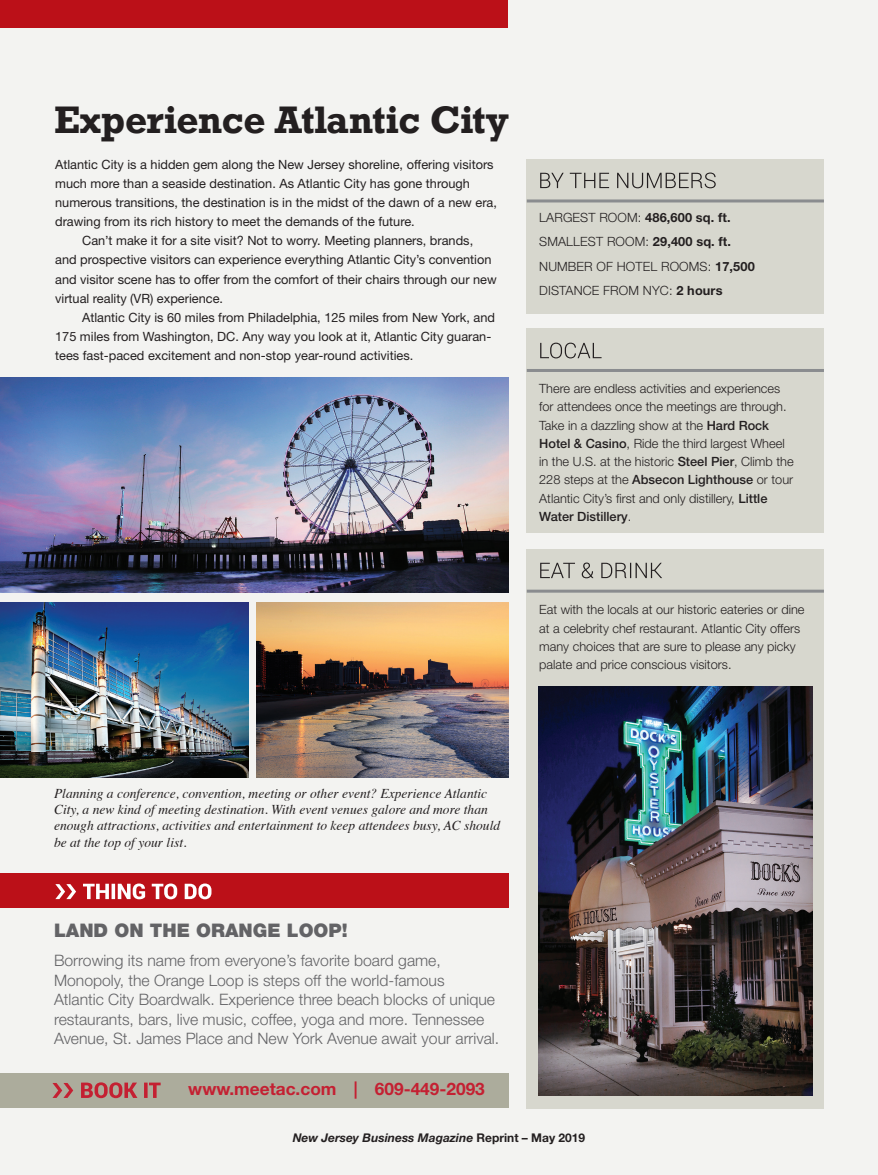
<style>
.page{position:relative;width:878px;height:1175px;background:#fff}
.page>*{position:absolute;margin:0;border:0;box-sizing:border-box;transform-origin:0 0}
.t1{font:700 36px "Rockwell";letter-spacing:-.005em;color:#231f20}
.t2{font:900 18.75px "Helvetica Neue LT Std";color:#636366}
.t3{font:700 17.25px "Helvetica Neue LT Std";color:#c42032}
.t4{font:300 15.75px/19.5px "Helvetica Neue LT Std";color:#636366}
.t5{font:italic 13.5px/16.2px "Times";color:#231f20}
.t6{font:12.75px "Helvetica Neue LT Std";color:#231f20}
.t7{font:300 12.75px/18.3px "Helvetica Neue LT Std";color:#231f20}
.t8{font:italic 700 12px "Helvetica Neue LT Std";color:#231f20}
.s1{font-weight:700}
.s2{font-weight:500}
.s3{font-style:normal}
</style>
<div class="page">
<div style="left:0;top:0;width:878px;height:1174px;background:#f3f3f1"></div>
<img style="left:0;top:377px;width:508px;height:215px">
<img style="left:0;top:602px;width:248px;height:175px">
<img style="left:256px;top:602px;width:252px;height:175px">
<div style="left:526px;top:159px;width:298px;height:155px;background:#d7d7ce"></div>
<hr style="left:526px;top:199px;width:298px;height:3px;background:#8a8c8f">
<svg style="left:540px;top:172px;width:175px;height:16px"></svg>
<div style="left:0;top:1072px;width:508px;height:35px;background:#acac9c"></div>
<div style="left:0;top:873px;width:508px;height:34px;background:#bb1018"></div>
<svg style="left:55px;top:883px;width:156px;height:16px"></svg>
<div style="left:0;top:0;width:507px;height:27px;background:#bb1018"></div>
<svg style="left:52px;top:1082px;width:109px;height:16px"></svg>
<div style="left:526px;top:549px;width:298px;height:559px;background:#d7d7ce"></div>
<hr style="left:526px;top:589px;width:298px;height:3px;background:#8a8c8f">
<svg style="left:540px;top:562px;width:122px;height:16px"></svg>
<img style="left:538px;top:686px;width:274px;height:409px">
<div style="left:526px;top:328px;width:298px;height:205px;background:#d7d7ce"></div>
<hr style="left:526px;top:369px;width:298px;height:3px;background:#8a8c8f">
<svg style="left:540px;top:342px;width:61px;height:16px"></svg>
<h1 class="t1" style="left:54px;top:97px;width:456px">Experience Atlantic City</h1>
<p class="t6" style="left:55px;top:157px;width:440px">Atlantic City is a hidden gem along the New Jersey shoreline, offering visitors</p>
<p class="t6" style="left:55px;top:176px;width:416px">much more than a seaside destination. As Atlantic City has gone through</p>
<p class="t6" style="left:55px;top:195px;width:443px">numerous transitions, the destination is in the midst of the dawn of a new era,</p>
<p class="t6" style="left:55px;top:214px;width:361px">drawing from its rich history to meet the demands of the future.</p>
<p class="t6" style="left:82px;top:233px;width:392px">Can’t make it for a site visit? Not to worry. Meeting planners, brands,</p>
<p class="t6" style="left:55px;top:252px;width:438px">and prospective visitors can experience everything Atlantic City’s convention</p>
<p class="t6" style="left:55px;top:271px;width:443px">and visitor scene has to offer from the comfort of their chairs through our new</p>
<p class="t6" style="left:55px;top:290px;width:169px">virtual reality (VR) experience.</p>
<p class="t6" style="left:82px;top:310px;width:414px">Atlantic City is 60 miles from Philadelphia, 125 miles from New York, and</p>
<p class="t6" style="left:55px;top:329px;width:437px">175 miles from Washington, DC. Any way you look at it, Atlantic City guaran-</p>
<p class="t6" style="left:55px;top:348px;width:360px">tees fast-paced excitement and non-stop year-round activities.</p>
<p class="t7" style="left:539px;top:205px;width:217px;line-height:24.3px">LARGEST ROOM: <span class="s1">486,600 sq. ft.<br></span>SMALLEST ROOM: <span class="s1">29,400 sq. ft.<br></span>NUMBER OF HOTEL ROOMS: <span class="s1">17,500<br></span>DISTANCE FROM NYC: <span class="s1">2 hours</span></p>
<p class="t7" style="left:539px;top:379px;width:256px">There are endless activities and experiences for attendees once the meetings are through.<br>Take in a dazzling show at the <span class="s2">Hard Rock Hotel &amp; Casino</span>, Ride the third largest Wheel in the U.S. at the historic <span class="s2">Steel Pier</span>, Climb the 228 steps at the <span class="s2">Absecon Lighthouse</span> or tour Atlantic City’s first and only distillery, <span class="s2">Little Water Distillery</span>.</p>
<p class="t7" style="left:539px;top:600px;width:267px">Eat with the locals at our historic eateries or dine at a celebrity chef restaurant. Atlantic City offers many choices that are sure to please any picky palate and price conscious visitors.</p>
<p class="t5" style="left:54px;top:784px;width:447px">Planning a conference, convention, meeting or other event? Experience Atlantic City, a new kind of meeting destination. With event venues galore and more than enough attractions, activities and entertainment to keep attendees busy, AC should be at the top of your list.</p>
<h2 class="t2" style="left:54px;top:919px;width:295px">LAND ON THE ORANGE LOOP!</h2>
<p class="t4" style="left:54px;top:950px;width:447px">Borrowing its name from everyone’s favorite board game, Monopoly, the Orange Loop is steps off the world-famous<br>Atlantic City Boardwalk. Experience three beach blocks of unique restaurants, bars, live music, coffee, yoga and more. Tennessee Avenue, St. James Place and New York Avenue await your arrival.</p>
<h3 class="t3" style="left:188px;top:1078px;width:298px">www.meetac.com | 609-449-2093</h3>
<p class="t8" style="left:293px;top:1130px;width:294px">New Jersey Business Magazine <span class="s3">Reprint – May 2019</span></p>
</div>
